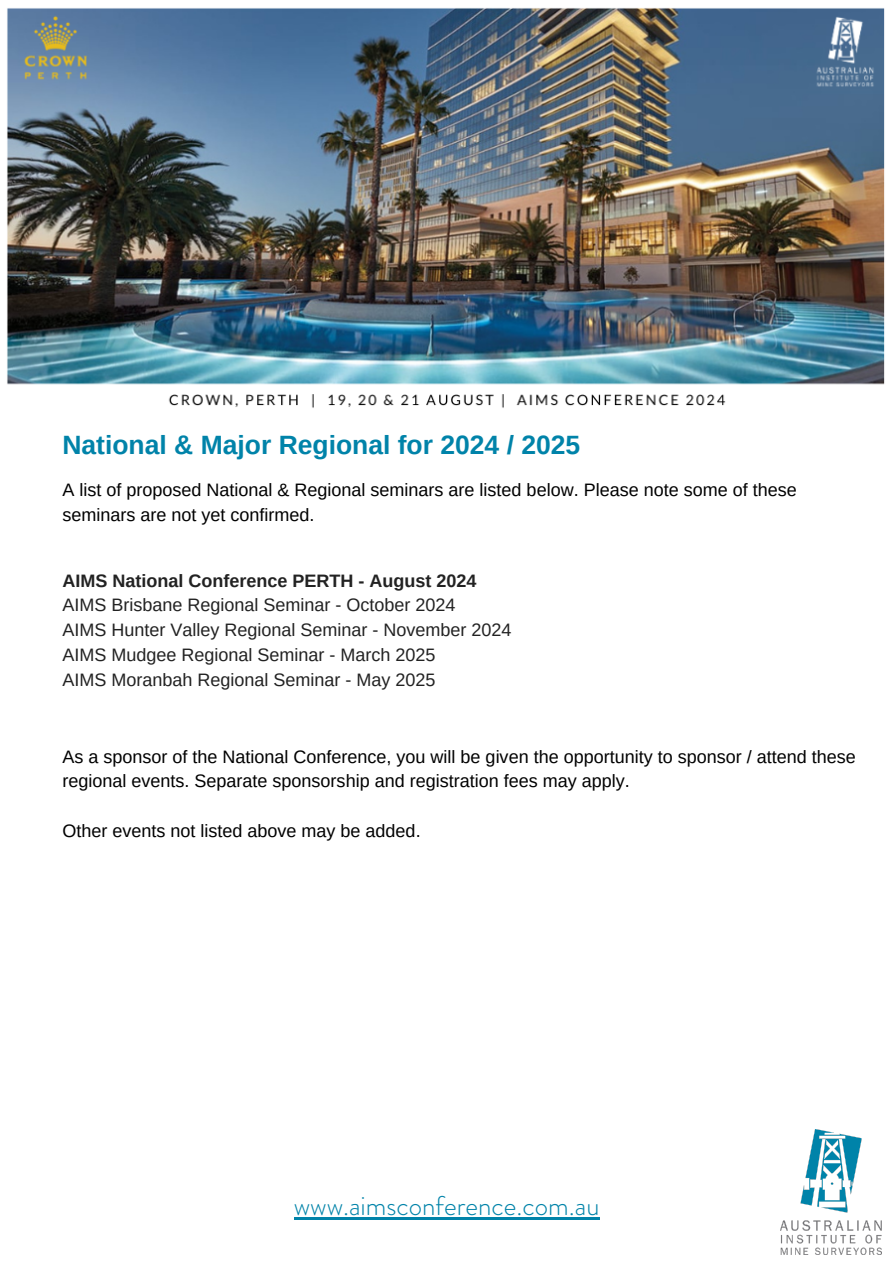
<style>
.page{position:relative;width:893px;height:1264px;background:#fff}
.page>*{position:absolute;margin:0;border:0;box-sizing:border-box;transform-origin:0 0}
.t1{font:300 27px "Brandon Grotesque";color:#0083a9}
.t2{font:700 26.4px "Arimo";color:#0083a9}
.t3{font:18px/24.8px "Arimo";color:#000}
.t4{font:18px "Arimo";color:#222}
.t5{font:700 18px "Arimo";color:#222}
</style>
<div class="page">
<img style="left:780px;top:1129px;width:101px;height:125px">
<hr style="left:294px;top:1217px;width:305px;height:2px;background:#0083a9">
<img style="left:7px;top:8px;width:878px;height:400px">
<p class="t2" style="left:62px;top:430px;width:519px">National &amp; Major Regional for 2024 / 2025</p>
<p class="t3" style="left:62px;top:477px;width:735px">A list of proposed National &amp; Regional seminars are listed below. Please note some of these seminars are not yet confirmed.</p>
<h1 class="t5" style="left:62px;top:570px;width:415px">AIMS National Conference PERTH - August 2024</h1>
<p class="t4" style="left:62px;top:595px;width:394px">AIMS Brisbane Regional Seminar - October 2024</p>
<p class="t4" style="left:62px;top:620px;width:450px">AIMS Hunter Valley Regional Seminar - November 2024</p>
<p class="t4" style="left:62px;top:644px;width:374px">AIMS Mudgee Regional Seminar - March 2025</p>
<p class="t4" style="left:62px;top:669px;width:374px">AIMS Moranbah Regional Seminar - May 2025</p>
<p class="t3" style="left:62px;top:744px;width:794px">As a sponsor of the National Conference, you will be given the opportunity to sponsor / attend these regional events. Separate sponsorship and registration fees may apply.</p>
<h2 class="t3" style="left:62px;top:818px;width:359px">Other events not listed above may be added.</h2>
<p class="t1" style="left:294px;top:1186px;width:307px">www.aimsconference.com.au</p>
</div>
